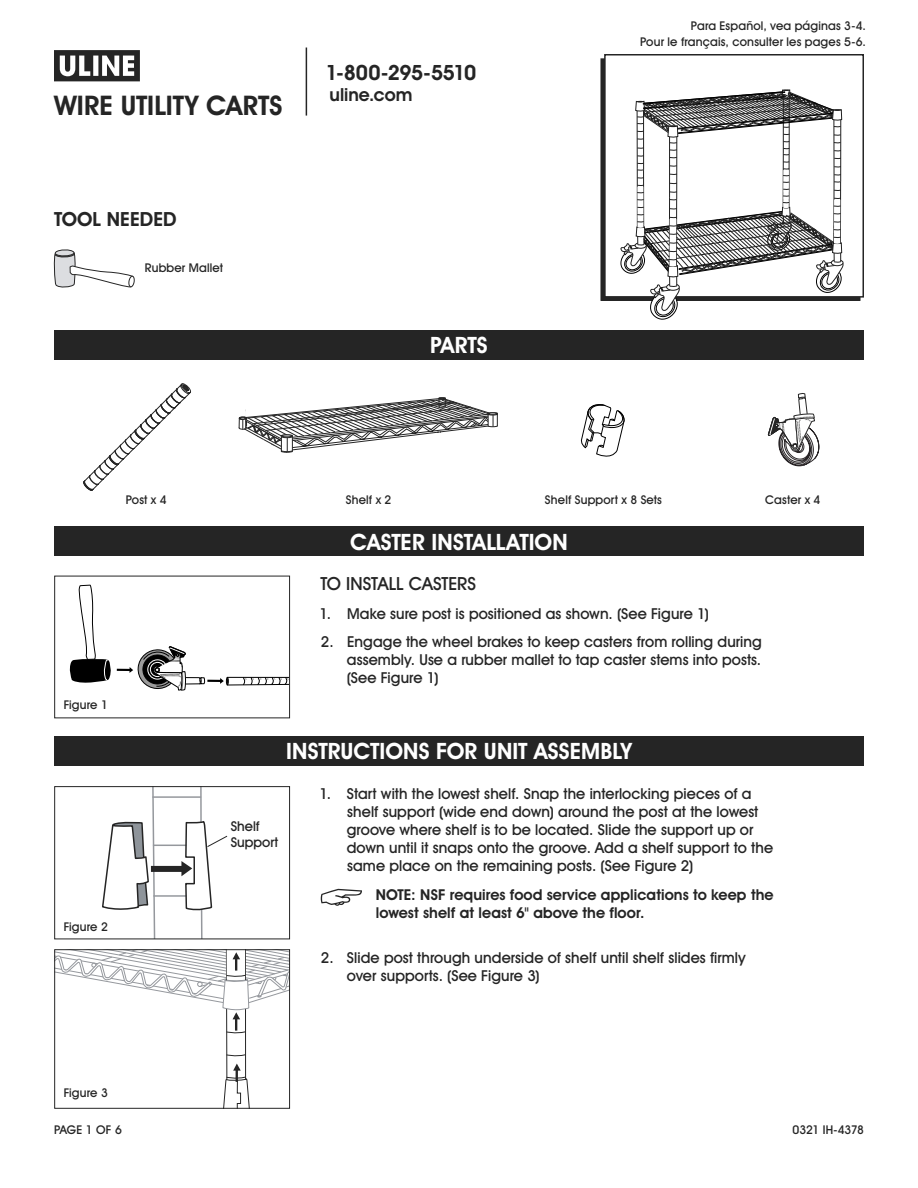
<style>
.page{position:relative;width:918px;height:1188px;background:#fff}
.page>*{position:absolute;margin:0;border:0;box-sizing:border-box;transform-origin:0 0}
.t1{font:700 27px "Uline Two Knine";color:#252525}
.t2{font:700 22.5px "Uline Two Knine";letter-spacing:.005em;color:#fff}
.t3{font:700 21px "Uline Two Knine";letter-spacing:-.02em;color:#252525}
.t4{font:700 19.5px "Uline Two Knine";letter-spacing:.005em;color:#252525}
.t5{font:18px "Uline Two Knine";letter-spacing:-.005em;color:#252525}
.t6{font:700 18px "Uline Two Knine";color:#252525}
.t7{font:15px/18px "Uline Two Knine";letter-spacing:.005em;color:#252525}
.t8{font:700 15px/18px "Uline Two Knine";letter-spacing:.005em;color:#252525}
.t9{font:13.5px/16.2px "Uline Two Knine";color:#252525}
.t10{font:12px/16.8px "Uline Two Knine";letter-spacing:.015em;color:#252525;text-align:right}
.t11{font:12px "Uline Two Knine";letter-spacing:-.015em;color:#252525}
.s1{font-weight:400}
</style>
<div class="page">
<hr style="left:306px;top:48px;width:1px;height:68px;background:#252525">
<svg style="left:54px;top:50px;width:86px;height:31px"></svg>
<div style="left:54px;top:526px;width:810px;height:30px;background:#252525"></div>
<div style="left:54px;top:736px;width:810px;height:30px;background:#252525"></div>
<hr style="left:200px;top:787px;width:2px;height:36px;background:#95989d">
<hr style="left:152px;top:796px;width:49px;height:2px;background:#95989d">
<hr style="left:153px;top:845px;width:33px;height:1px;background:#95989d">
<hr style="left:153px;top:895px;width:33px;height:2px;background:#95989d">
<svg style="left:102px;top:788px;width:55px;height:149px"></svg>
<div style="left:151px;top:866px;width:33px;height:6px;background:#252525"></div>
<svg style="left:181px;top:819px;width:47px;height:118px"></svg>
<div style="left:54px;top:786px;width:236px;height:153px;border:1px solid #252525"></div>
<div style="left:54px;top:576px;width:236px;height:142px;border:1px solid #252525"></div>
<svg style="left:56px;top:951px;width:232px;height:156px"></svg>
<div style="left:54px;top:949px;width:236px;height:160px;border:1px solid #252525"></div>
<div style="left:64px;top:922px;width:47px;height:10px;background:#fff"></div>
<div style="left:64px;top:1088px;width:47px;height:10px;background:#fff"></div>
<svg style="left:321px;top:889px;width:41px;height:17px"></svg>
<div style="left:604px;top:54px;width:260px;height:244px;border:2px solid #252525"></div>
<svg style="left:53px;top:249px;width:82px;height:39px"></svg>
<svg style="left:621px;top:90px;width:223px;height:230px"></svg>
<svg style="left:239px;top:397px;width:259px;height:55px"></svg>
<div style="left:54px;top:330px;width:810px;height:30px;background:#252525"></div>
<svg style="left:768px;top:393px;width:51px;height:74px"></svg>
<svg style="left:580px;top:404px;width:45px;height:53px"></svg>
<svg style="left:83px;top:383px;width:108px;height:108px"></svg>
<svg style="left:69px;top:585px;width:220px;height:108px"></svg>
<h1 class="t1" style="left:54px;top:89px;width:230px">WIRE UTILITY CARTS</h1>
<h3 class="t4" style="left:54px;top:207px;width:124px">TOOL NEEDED</h3>
<p class="t10" style="left:145px;top:259px;width:80px">Rubber Mallet</p>
<h3 class="t3" style="left:325px;top:59px;width:152px">1-800-295-5510</h3>
<p class="t6" style="left:329px;top:83px;width:84px">uline.com</p>
<h2 class="t2" style="left:430px;top:331px;width:59px">PARTS</h2>
<p class="t10" style="left:640px;top:17px;width:227px">Para Español, vea páginas 3-4.<br>Pour le français, consulter les pages 5-6.</p>
<p class="t10" style="left:126px;top:491px;width:42px">Post x 4</p>
<p class="t10" style="left:545px;top:491px;width:118px">Shelf Support x 8 Sets</p>
<p class="t10" style="left:765px;top:491px;width:57px">Caster x 4</p>
<p class="t10" style="left:346px;top:491px;width:47px">Shelf x 2</p>
<h2 class="t2" style="left:350px;top:528px;width:219px">CASTER INSTALLATION</h2>
<p class="t10" style="left:64px;top:696px;width:46px">Figure 1</p>
<p class="t10" style="left:64px;top:918px;width:46px">Figure 2</p>
<p class="t10" style="left:64px;top:1084px;width:46px">Figure 3</p>
<p class="t5" style="left:321px;top:572px;width:157px">TO INSTALL CASTERS</p>
<p class="t7" style="left:319px;top:604px;width:391px">1. Make sure post is positioned as shown. (See Figure 1)</p>
<p class="t7" style="left:347px;top:633px;width:417px;text-align:justify;text-indent:-26px">2. Engage the wheel brakes to keep casters from rolling during assembly. Use a rubber mallet to tap caster stems into posts. (See Figure 1)</p>
<h2 class="t2" style="left:286px;top:738px;width:347px">INSTRUCTIONS FOR UNIT ASSEMBLY</h2>
<p class="t9" style="left:231px;top:818px;width:49px">Shelf<br>Support</p>
<p class="t7" style="left:347px;top:784px;width:428px;text-indent:-27px">1. Start with the lowest shelf. Snap the interlocking pieces of a shelf support (wide end down) around the post at the lowest groove where shelf is to be located. Slide the support up or down until it snaps onto the groove. Add a shelf support to the same place on the remaining posts. (See Figure 2)</p>
<p class="t8" style="left:376px;top:885px;width:399px">NOTE: NSF requires food service applications to keep the lowest shelf at least 6<span class="s1">"</span> above the floor.</p>
<p class="t7" style="left:347px;top:948px;width:400px;text-indent:-26px">2. Slide post through underside of shelf until shelf slides firmly over supports. (See Figure 3)</p>
<p class="t10" style="left:54px;top:1121px;width:69px">PAGE 1 OF 6</p>
<p class="t11" style="left:793px;top:1122px;width:73px">0321 IH-4378</p>
</div>
